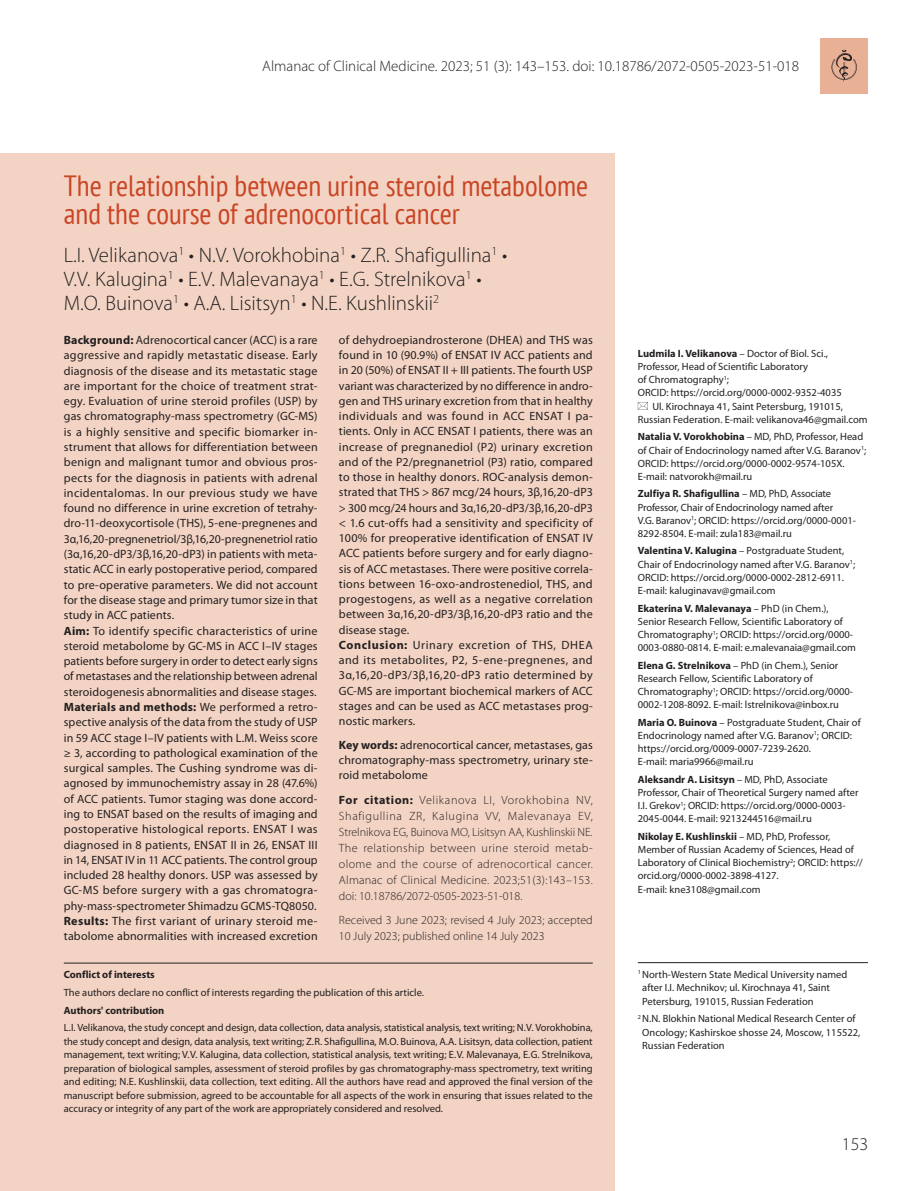
<style>
.page{position:relative;width:919px;height:1191px;background:#fff}
.page>*{position:absolute;margin:0;border:0;box-sizing:border-box;transform-origin:0 0}
.Заголовок-1{font:condensed 29.25px/27px "PT Sans";color:#c94525}
.Авторы_Фамилии{font:300 21px/24px "Myriad Pro";color:#231f20}
.Загаловок-2{font:300 18px "Myriad Pro";color:#231f20}
.t1{font:300 15px "Myriad Pro";color:#231f20}
.Резюме{font:12px/15.3px "Myriad Pro";letter-spacing:.01em;color:#231f20;text-align:justify}
.doi{font:300 12px/16px "Myriad Pro";color:#231f20;text-align:justify}
.Авторы_Регалии{font:10.5px/13.2px "Myriad Pro";color:#231f20}
.Сноска-2{font:10.5px/13.5px "Myriad Pro";color:#231f20;text-align:justify}
.Сноска-1{font:10.5px/13.5px "Myriad Pro";color:#231f20}
.Авторы_Регалии-2{font:700 10.5px "Myriad Pro";color:#231f20}
.Сноска-2-2{font:700 10.5px "Myriad Pro";color:#231f20}
.Сноска-1-2{font:700 10.5px "Myriad Pro";color:#231f20}
.s1{font-weight:700}
.s2{font-weight:400}
</style>
<div class="page">
<div style="left:0;top:153px;width:614px;height:1038px;background:#f3d4c4"></div>
<hr style="left:64px;top:962px;width:528px;height:1px;background:#231f20">
<hr style="left:637px;top:962px;width:230px;height:1px;background:#231f20">
<svg style="left:637px;top:402px;width:11px;height:8px"></svg>
<div style="left:820px;top:38px;width:47px;height:55px;background:#e8b095"></div>
<svg style="left:831px;top:50px;width:25px;height:32px"></svg>
<p class="t1" style="left:262px;top:57px;width:538px">Almanac of Clinical Medicine. 2023; 51 (3): 143–153. doi: 10.18786/2072-0505-2023-51-018</p>
<p class="Заголовок-1" style="left:64px;top:172px;width:526px">The relationship between urine steroid metabolome and the course of adrenocortical cancer</p>
<p class="Авторы_Фамилии" style="left:64px;top:242px;width:445px">L.I. Velikanova<sup>1</sup> • N.V. Vorokhobina<sup>1</sup> • Z.R. Shafigullina<sup>1</sup> •<br>V.V. Kalugina<sup>1</sup> • E.V. Malevanaya<sup>1</sup> • E.G. Strelnikova<sup>1</sup> •<br>M.O. Buinova<sup>1</sup> • A.A. Lisitsyn<sup>1</sup> • N.E. Kushlinskii<sup>2</sup></p>
<p class="Резюме" style="left:64px;top:332px;width:255px"><span class="s1">Background:</span> Adrenocortical cancer (ACC) is a rare aggressive and rapidly metastatic disease. Early diagnosis of the disease and its metastatic stage are important for the choice of treatment strat&shy;egy. Evaluation of urine steroid profiles (USP) by gas chromatography-mass spectrometry (GC‑MS) is a highly sensitive and specific biomarker in&shy;strument that allows for differentiation between benign and malignant tumor and obvious pros&shy;pects for the diagnosis in patients with adrenal incidentalomas. In our previous study we have found no difference in urine excretion of tetrahy&shy;dro‑11‑deoxycortisole (THS), 5‑ene-pregnenes and 3α,16,20‑pregnenetriol/3β,16,20‑pregnenetriol ratio (3α,16,20‑dP3/3β,16,20‑dP3) in patients with meta&shy;static ACC in early postoperative period, compared to pre-operative parameters. We did not account for the disease stage and primary tumor size in that study in ACC patients.</p>
<p class="Резюме" style="left:64px;top:622px;width:255px"><span class="s1">Aim:</span> To identify specific characteristics of urine steroid metabolome by GC‑MS in ACC I–IV stages patients before surgery in order to detect early signs of metastases and the relationship between adrenal steroidogenesis abnormalities and disease stages.</p>
<p class="Резюме" style="left:64px;top:699px;width:255px"><span class="s1">Materials and methods:</span> We performed a retro&shy;spective analysis of the data from the study of USP in 59 ACC stage I–IV patients with L.M. Weiss score ≥ 3, according to pathological examination of the surgical samples. The Cushing syndrome was di&shy;agnosed by immunochemistry assay in 28 (47.6%) of ACC patients. Tumor staging was done accord&shy;ing to ENSAT based on the results of imaging and postoperative histological reports. ENSAT I was diagnosed in 8 patients, ENSAT II in 26, ENSAT III in 14, ENSAT IV in 11 ACC patients. The control group included 28 healthy donors. USP was assessed by GC‑MS before surgery with a gas chromatogra&shy;phy-mass-spectrometer Shimadzu GCMS-ТQ8050.</p>
<p class="Резюме" style="left:64px;top:913px;width:255px"><span class="s1">Results:</span> The first variant of urinary steroid me&shy;tabolome abnormalities with increased excretion</p>
<p class="Резюме" style="left:339px;top:332px;width:255px">of dehydroepiandrosterone (DHEA) and THS was found in 10 (90.9%) of ENSAT IV ACC patients and in 20 (50%) of ENSAT II + III patients. The fourth USP variant was characterized by no difference in andro&shy;gen and THS urinary excretion from that in healthy individuals and was found in ACC ENSAT I pa&shy;tients. Only in ACC ENSAT I patients, there was an increase of pregnanediol (P2) urinary excretion and of the P2/pregnanetriol (P3) ratio, compared to those in healthy donors. ROC-analysis demon&shy;strated that ТНS &gt; 867 mcg/24 hours, 3β,16,20‑dP3 &gt; 300 mcg/24 hours and 3α,16,20‑dP3/3β,16,20‑dP3 &lt; 1.6 cut-offs had a sensitivity and specificity of 100% for preoperative identification of ENSAT IV ACC patients before surgery and for early diagno&shy;sis of ACC metastases. There were positive correla&shy;tions between 16‑oxo-androstenediol, THS, and progestogens, as well as a negative correlation between 3α,16,20‑dP3/3β,16,20‑dP3 ratio and the disease stage.</p>
<p class="Резюме" style="left:339px;top:637px;width:255px"><span class="s1">Conclusion:</span> Urinary excretion of THS, DHEA and its metabolites, P2, 5‑ene-pregnenes, and 3α,16,20‑dP3/3β,16,20‑dP3 ratio determined by GC‑MS are important biochemical markers of ACC stages and can be used as ACC metastases prog&shy;nostic markers.</p>
<p class="Резюме" style="left:339px;top:737px;width:255px"><span class="s1">Key words:</span> adrenocortical cancer, metastases, gas chromatography-mass spectrometry, urinary ste&shy;roid metabolome</p>
<p class="doi" style="left:339px;top:791px;width:255px"><span class="s1">For citation:</span> Velikanova LI, Vorokhobina NV, Shafigullina ZR, Kalugina VV, Malevanaya EV, Strelnikova EG, Buinova MO, Lisitsyn AA, Kushlinskii NE.<br>The relationship between urine steroid metab&shy;olome and the course of adrenocortical cancer.<br>Almanac of Clinical Medicine. 2023;51(3):143–153. doi: 10.18786/2072-0505-2023-51-018.</p>
<p class="doi" style="left:339px;top:912px;width:255px">Received 3 June 2023; revised 4 July 2023; accepted<br>10 July 2023; published online 14 July 2023</p>
<p class="Сноска-1-2" style="left:64px;top:967px;width:92px">Conflict of interests</p>
<p class="Сноска-2" style="left:64px;top:985px;width:362px">The authors declare no conflict of interests regarding the publication of this article.</p>
<p class="Сноска-2-2" style="left:64px;top:1003px;width:102px">Authors' contribution</p>
<p class="Сноска-2" style="left:64px;top:1021px;width:530px">L.I. Velikanova, the study concept and design, data collection, data analysis, statistical analysis, text writing; N.V. Vorokhobina, the study concept and design, data analysis, text writing; Z.R. Shafigullina, M.O. Buinova, A.A. Lisitsyn, data collection, patient management, text writing; V.V. Kalugina, data collection, statistical analysis, text writing; E.V. Malevanaya, E.G. Strelnikova, preparation of biological samples, assessment of steroid profiles by gas chromatography-mass spectrometry, text writing and editing; N.E. Kushlinskii, data collection, text editing. All the authors have read and approved the final version of the manuscript before submission, agreed to be accountable for all aspects of the work in ensuring that issues related to the accuracy or integrity of any part of the work are appropriately considered and resolved.</p>
<p class="Авторы_Регалии-2" style="left:637px;top:346px;width:192px">Ludmila I. Velikanova <span class="s2">– Doctor of Biol. Sci.,</span></p>
<p class="Авторы_Регалии" style="left:637px;top:360px;width:172px">Professor, Head of Scientific Laboratory</p>
<p class="Авторы_Регалии" style="left:637px;top:373px;width:93px">of Chromatography<sup>1</sup>;</p>
<p class="Авторы_Регалии" style="left:637px;top:386px;width:205px">ORCID: https://orcid.org/0000-0002-9352-4035</p>
<p class="Авторы_Регалии" style="left:652px;top:399px;width:192px">Ul. Kirochnaya 41, Saint Petersburg, 191015,</p>
<p class="Авторы_Регалии" style="left:637px;top:412px;width:231px">Russian Federation. E-mail: velikanova46@gmail.com</p>
<p class="Авторы_Регалии" style="left:637px;top:430px;width:230px"><span class="s1">Natalia V. Vorokhobina</span> – MD, PhD, Professor, Head of Chair of Endocrinology named after V.G. Baranov<sup>1</sup>; ORCID: https://orcid.org/0000-0002-9574-105X.<br>E-mail: natvorokh@mail.ru</p>
<p class="Авторы_Регалии" style="left:637px;top:487px;width:220px"><span class="s1">Zulfiya R. Shafigullina</span> – MD, PhD, Associate Professor, Chair of Endocrinology named after<br>V.G. Baranov<sup>1</sup>; ORCID: https://orcid.org/0000-0001- 8292-8504. E-mail: zula183@mail.ru</p>
<p class="Авторы_Регалии" style="left:637px;top:544px;width:219px"><span class="s1">Valentina V. Kalugina</span> – Postgraduate Student, Chair of Endocrinology named after V.G. Baranov<sup>1</sup>; ORCID: https://orcid.org/0000-0002-2812-6911.<br>E-mail: kaluginavav@gmail.com</p>
<p class="Авторы_Регалии" style="left:637px;top:601px;width:219px"><span class="s1">Ekaterina V. Malevanaya</span> – PhD (in Chem.), Senior Research Fellow, Scientific Laboratory of Chromatography<sup>1</sup>; ORCID: https://orcid.org/0000- 0003-0880-0814. E-mail: e.malevanaia@gmail.com</p>
<p class="Авторы_Регалии" style="left:637px;top:658px;width:217px"><span class="s1">Elena G. Strelnikova</span> – PhD (in Chem.), Senior Research Fellow, Scientific Laboratory of Chromatography<sup>1</sup>; ORCID: https://orcid.org/0000- 0002-1208-8092. E-mail: lstrelnikova@inbox.ru</p>
<p class="Авторы_Регалии" style="left:637px;top:715px;width:224px"><span class="s1">Maria O. Buinova</span> – Postgraduate Student, Chair of Endocrinology named after V.G. Baranov<sup>1</sup>; ORCID: https://orcid.org/0009-0007-7239-2620.<br>E-mail: maria9966@mail.ru</p>
<p class="Авторы_Регалии" style="left:637px;top:772px;width:222px"><span class="s1">Aleksandr A. Lisitsyn</span> – MD, PhD, Associate Professor, Chair of Theoretical Surgery named after I.I. Grekov<sup>1</sup>; ORCID: https://orcid.org/0000-0003- 2045-0044. E-mail: 9213244516@mail.ru</p>
<p class="Авторы_Регалии" style="left:637px;top:829px;width:226px"><span class="s1">Nikolay E. Kushlinskii</span> – MD, PhD, Professor, Member of Russian Academy of Sciences, Head of Laboratory of Clinical Biochemistry<sup>2</sup>; ORCID: https:// orcid.org/0000-0002-3898-4127.<br>E-mail: kne3108@gmail.com</p>
<p class="Сноска-1" style="left:642px;top:967px;width:206px;text-indent:-4px"><sup>1</sup> North-Western State Medical University named after I.I. Mechnikov; ul. Kirochnaya 41, Saint<br>Petersburg, 191015, Russian Federation</p>
<p class="Сноска-2" style="left:642px;top:1012px;width:219px;text-align:left;text-indent:-4px"><sup>2</sup> N.N. Blokhin National Medical Research Center of<br>Oncology; Kashirskoe shosse 24, Moscow, 115522,<br>Russian Federation</p>
<p class="Загаловок-2" style="left:841px;top:1133px;width:28px">153</p>
</div>
